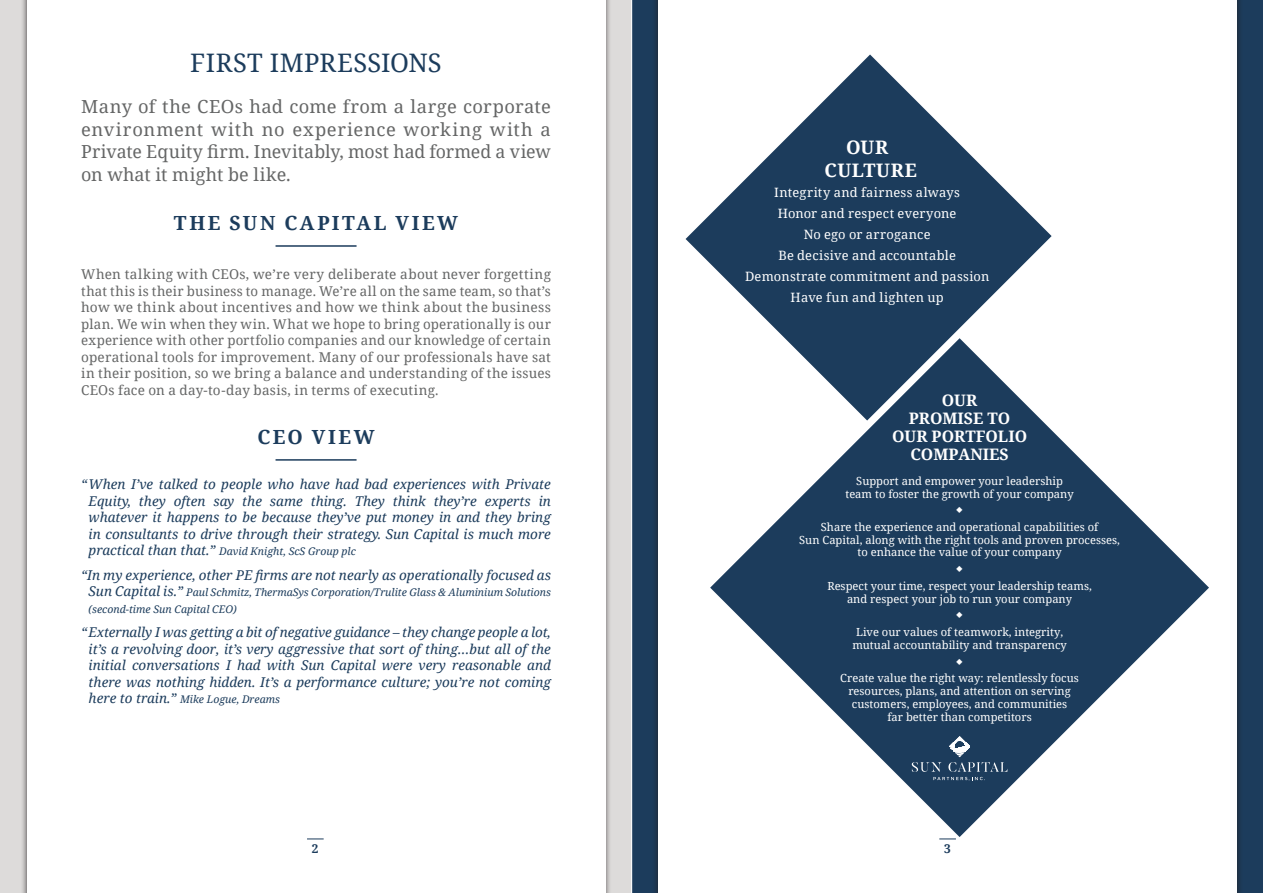
<style>
.page{position:relative;width:1263px;height:893px;background:#fff}
.page>*{position:absolute;margin:0;border:0;box-sizing:border-box;transform-origin:0 0}
.capped_head{font:25.5px "Noto Serif";letter-spacing:.01em;color:#1c3c5c}
.capped_head_w_rule{font:700 19.5px "Noto Serif";letter-spacing:.13em;color:#1c3c5c}
.quote_blue{font:700 18.6px/23px "Noto Serif";letter-spacing:.035em;color:#fff;text-align:center}
.body_larger{font:18px/22.5px "Noto Serif";color:#656666;text-align:justify}
.t1{font:700 15.75px/18px "Noto Serif";color:#fff;text-align:center}
.quote_blue-2{font:italic 13.5px/16.5px "Noto Serif";color:#1c3c5c;text-align:center}
.body{font:13.5px/16.5px "Noto Serif";letter-spacing:.02em;color:#656666;text-align:justify}
.quote_blue-3{font:12.9px "Noto Serif";letter-spacing:.015em;color:#fff}
.page__s{font:700 12px "Noto Serif";color:#1c3c5c}
.t2{font:11.1px/12.8px "Noto Serif";color:#fff;text-align:center}
.quote_blue-4{font:italic 10.5px/16.5px "Noto Serif";color:#1c3c5c}
.s1{font-size:13.5px}
</style>
<div class="page">
<div style="left:631px;top:0;width:632px;height:893px;background:#1c3c5c"></div>
<div style="left:652px;top:0;width:591px;height:893px;background:#1d3650"></div>
<div style="left:658px;top:0;width:579px;height:893px;background:#fff"></div>
<svg style="left:685px;top:55px;width:366px;height:283px;fill:#1c3c5c"></svg>
<svg style="left:710px;top:338px;width:499px;height:499px;fill:#1c3c5c"></svg>
<svg style="left:911px;top:736px;width:96px;height:45px"></svg>
<div style="left:1px;top:0;width:631px;height:893px;background:#dddbda"></div>
<div style="left:21px;top:0;width:591px;height:893px;background:#231f20;opacity:.75"></div>
<div style="left:27px;top:0;width:579px;height:893px;background:#fff"></div>
<hr style="left:276px;top:245px;width:81px;height:2px;background:#1c3c5c">
<hr style="left:276px;top:459px;width:81px;height:2px;background:#1c3c5c">
<svg style="left:307px;top:838px;width:17px;height:1px"></svg>
<svg style="left:939px;top:838px;width:17px;height:1px"></svg>
<hr style="left:631px;top:0;width:1px;height:893px;background:#fff">
<svg style="left:956px;top:507px;width:7px;height:6px"></svg>
<svg style="left:956px;top:566px;width:7px;height:6px"></svg>
<svg style="left:956px;top:612px;width:7px;height:6px"></svg>
<svg style="left:956px;top:658px;width:7px;height:7px"></svg>
<p class="capped_head" style="left:190px;top:45px;width:253px">FIRST IMPRESSIONS</p>
<p class="body_larger" style="left:81px;top:95px;width:471px">Many of the CEOs had come from a large corporate environment with no experience working with a Private Equity firm. Inevitably, most had formed a view on what it might be like.</p>
<p class="capped_head_w_rule" style="left:174px;top:210px;width:286px">THE SUN CAPITAL VIEW</p>
<p class="body" style="left:81px;top:266px;width:471px">When talking with CEOs, we’re very deliberate about never forgetting that this is their business to manage. We’re all on the same team, so that’s how we think about incentives and how we think about the business plan. We win when they win. What we hope to bring operationally is our experience with other portfolio companies and our knowledge of certain operational tools for improvement. Many of our professionals have sat in their position, so we bring a balance and understanding of the issues CEOs face on a day-to-day basis, in terms of executing.</p>
<p class="capped_head_w_rule" style="left:258px;top:424px;width:118px">CEO VIEW</p>
<p class="quote_blue-2" style="left:81px;top:476px;width:471px">“When I’ve talked to people who have had bad experiences with Private Equity, they often say the same thing. They think they’re experts in whatever it happens to be because they’ve put money in and they bring in consultants to drive through their strategy. Sun Capital is much more</p>
<p class="quote_blue-4" style="left:89px;top:543px;width:269px"><span class="s1">practical than that.”</span> David Knight, ScS Group plc</p>
<p class="quote_blue-2" style="left:81px;top:566px;width:471px">“In my experience, other PE firms are not nearly as operationally focused as</p>
<p class="quote_blue-4" style="left:89px;top:584px;width:464px"><span class="s1">Sun Capital is.”</span> Paul Schmitz, ThermaSys Corporation/Trulite Glass &amp; Aluminium Solutions (second-time Sun Capital CEO)</p>
<p class="quote_blue-2" style="left:81px;top:624px;width:471px">“Externally I was getting a bit of negative guidance – they change people a lot, it’s a revolving door, it’s very aggressive that sort of thing…but all of the initial conversations I had with Sun Capital were very reasonable and there was nothing hidden. It’s a performance culture; you’re not coming</p>
<p class="quote_blue-4" style="left:89px;top:691px;width:193px"><span class="s1">here to train.”</span> Mike Logue, Dreams</p>
<p class="quote_blue" style="left:825px;top:135px;width:94px">OUR<br>CULTURE</p>
<p class="quote_blue-3" style="left:774px;top:184px;width:187px">Integrity and fairness always</p>
<p class="quote_blue-3" style="left:778px;top:205px;width:180px">Honor and respect everyone</p>
<p class="quote_blue-3" style="left:804px;top:226px;width:128px">No ego or arrogance</p>
<p class="quote_blue-3" style="left:778px;top:247px;width:179px">Be decisive and accountable</p>
<p class="quote_blue-3" style="left:745px;top:267px;width:246px">Demonstrate commitment and passion</p>
<p class="quote_blue-3" style="left:791px;top:288px;width:155px">Have fun and lighten up</p>
<p class="t1" style="left:892px;top:390px;width:137px">OUR<br>PROMISE TO<br>OUR PORTFOLIO<br>COMPANIES</p>
<p class="t2" style="left:845px;top:474px;width:230px">Support and empower your leadership team to foster the growth of your company</p>
<p class="t2" style="left:799px;top:520px;width:322px">Share the experience and operational capabilities of<br>Sun Capital, along with the right tools and proven processes, to enhance the value of your company</p>
<p class="t2" style="left:827px;top:579px;width:266px">Respect your time, respect your leadership teams, and respect your job to run your company</p>
<p class="t2" style="left:852px;top:625px;width:216px">Live our values of teamwork, integrity, mutual accountability and transparency</p>
<p class="t2" style="left:840px;top:672px;width:240px">Create value the right way: relentlessly focus resources, plans, and attention on serving customers, employees, and communities<br>far better than competitors</p>
<p class="page__s" style="left:312px;top:840px;width:8px">2</p>
<p class="page__s" style="left:944px;top:840px;width:8px">3</p>
</div>
